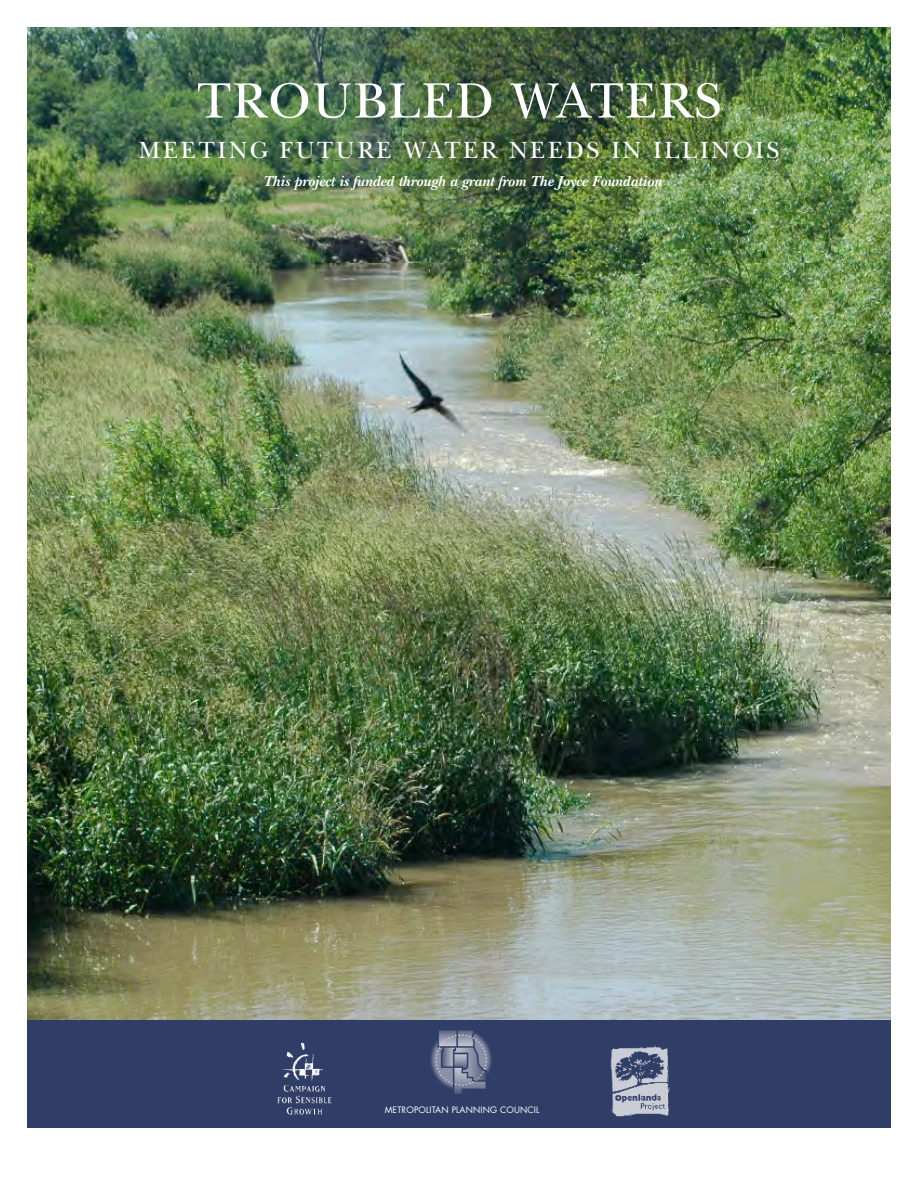
<style>
.page{position:relative;width:918px;height:1188px;background:#fff}
.page>*{position:absolute;margin:0;border:0;box-sizing:border-box;transform-origin:0 0}
.t1{font:51.75px "New Baskerville";letter-spacing:.025em;color:#fff}
.t2{font:24.45px "New Baskerville";letter-spacing:.1em;color:#fff}
.t3{font:italic 700 15.15px "New Baskerville";color:#fff}
.t4{font:8.7px "Futura";letter-spacing:.02em;color:#fff}
</style>
<div class="page">
<img style="left:27px;top:27px;width:864px;height:993px">
<div style="left:27px;top:1020px;width:864px;height:108px;background:#303e67"></div>
<img style="left:430px;top:1030px;width:62px;height:64px">
<img style="left:277px;top:1042px;width:55px;height:73px">
<img style="left:610px;top:1046px;width:61px;height:70px">
<h1 class="t1" style="left:197px;top:82px;width:526px">TROUBLED WAT E R S</h1>
<h2 class="t2" style="left:139px;top:141px;width:642px">MEETING FUTURE WATER NEEDS IN ILLINOIS</h2>
<p class="t3" style="left:263px;top:176px;width:400px">This project is funded through a grant from The Joyce Foundation</p>
<p class="t4" style="left:385px;top:1106px;width:156px">M E T R O P O LITA NP LA N N IN GC O U N C IL</p>
</div>
